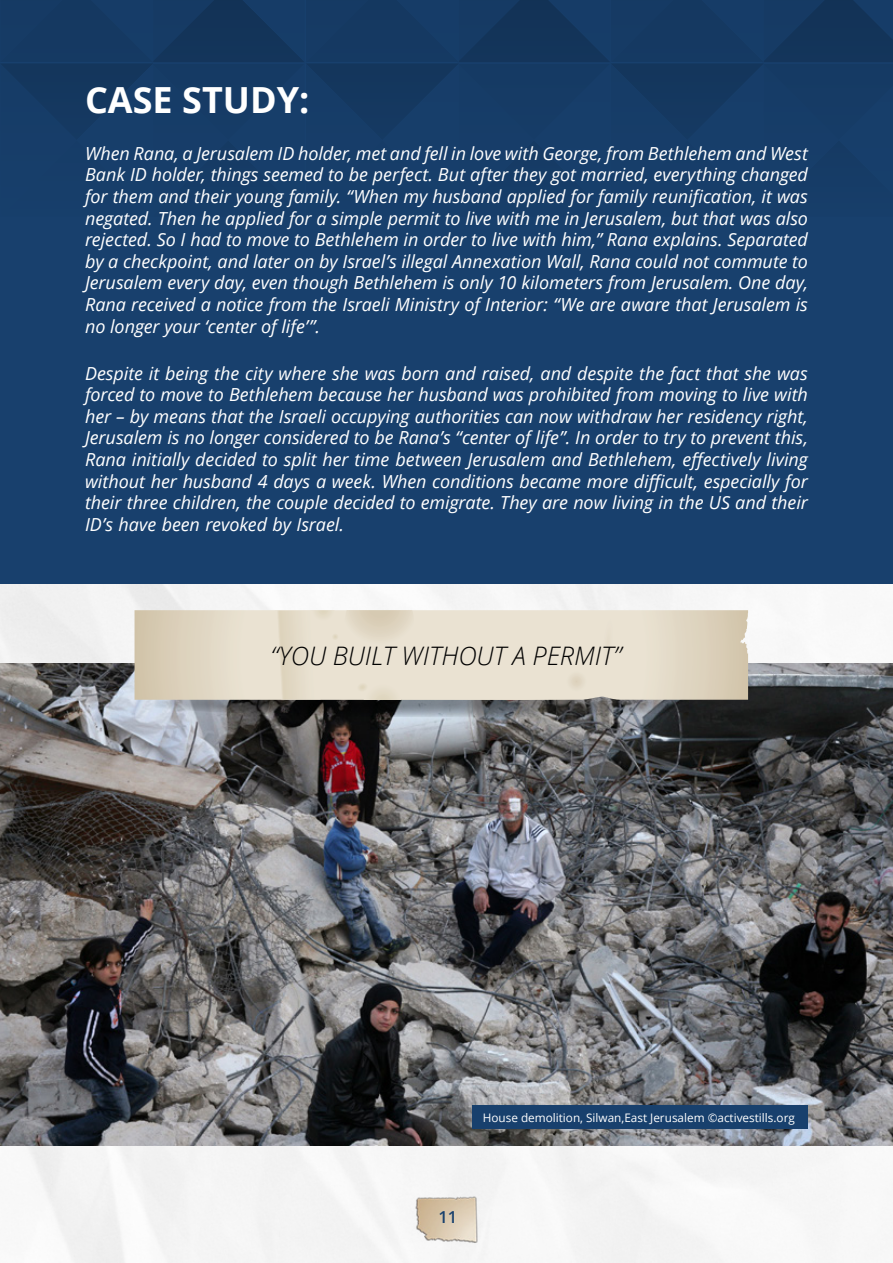
<style>
.page{position:relative;width:893px;height:1263px;background:#fff}
.page>*{position:absolute;margin:0;border:0;box-sizing:border-box;transform-origin:0 0}
.t1{font:700 36px "Open Sans";color:#fff}
.t2{font:italic 300 25.5px "Open Sans";color:#000}
.t3{font:italic 18px/21.6px "Open Sans";letter-spacing:-.005em;color:#fff;text-align:justify}
.t4{font:600 16.5px "Open Sans";color:#18406d}
.t5{font:11.7px "Open Sans";color:#fff}
</style>
<div class="page">
<div style="left:0;top:583px;width:893px;height:680px;background:#f5f5f5"></div>
<img style="left:395px;top:1167px;width:103px;height:96px">
<img style="left:0;top:664px;width:893px;height:481px">
<div style="left:0;top:0;width:893px;height:583px;background:#18406d"></div>
<svg style="left:1px;top:0;width:892px;height:136px"></svg>
<img style="left:135px;top:689px;width:623px;height:28px">
<svg style="left:135px;top:610px;width:613px;height:90px;background:#e4dbc8"></svg>
<svg style="left:599px;top:614px;width:16px;height:59px"></svg>
<svg style="left:345px;top:610px;width:69px;height:45px;background:#e3dac7"></svg>
<svg style="left:564px;top:669px;width:24px;height:23px"></svg>
<svg style="left:355px;top:677px;width:46px;height:23px"></svg>
<svg style="left:275px;top:610px;width:64px;height:89px;background:#e6ddcb"></svg>
<div style="left:473px;top:1106px;width:335px;height:23px;background:#18406d"></div>
<h1 class="t1" style="left:85px;top:74px;width:23px">CAS</h1>
<h1 class="t1" style="left:153px;top:74px;width:54px">E STUD</h1>
<h1 class="t1" style="left:277px;top:74px;width:34px">Y:</h1>
<p class="t3" style="left:85px;top:142px;width:724px">When Rana, a Jerusalem ID holder, met and fell in love with George, from Bethlehem and West Bank ID holder, things seemed to be perfect. But after they got married, everything changed for them and their young family. “When my husband applied for family reunification, it was negated. Then he applied for a simple permit to live with me in Jerusalem, but that was also rejected. So I had to move to Bethlehem in order to live with him,” Rana explains. Separated by a checkpoint, and later on by Israel’s illegal Annexation Wall, Rana could not commute to Jerusalem every day, even though Bethlehem is only 10 kilometers from Jerusalem. One day, Rana received a notice from the Israeli Ministry of Interior: “We are aware that Jerusalem is no longer your ‘center of life’”.</p>
<p class="t3" style="left:85px;top:362px;width:724px">Despite it being the city where she was born and raised, and despite the fact that she was forced to move to Bethlehem because her husband was prohibited from moving to live with her – by means that the Israeli occupying authorities can now withdraw her residency right, Jerusalem is no longer considered to be Rana’s “center of life”. In order to try to prevent this, Rana initially decided to split her time between Jerusalem and Bethlehem, effectively living without her husband 4 days a week. When conditions became more difficult, especially for their three children, the couple decided to emigrate. They are now living in the US and their ID’s have been revoked by Israel.</p>
<h2 class="t2" style="left:271px;top:638px;width:352px">“YOU BUILT WITHOUT A PERMIT”</h2>
<p class="t5" style="left:483px;top:1109px;width:314px">House demolition, Silwan,East Jerusalem ©activestills.org</p>
<p class="t4" style="left:438px;top:1206px;width:20px">11</p>
</div>
